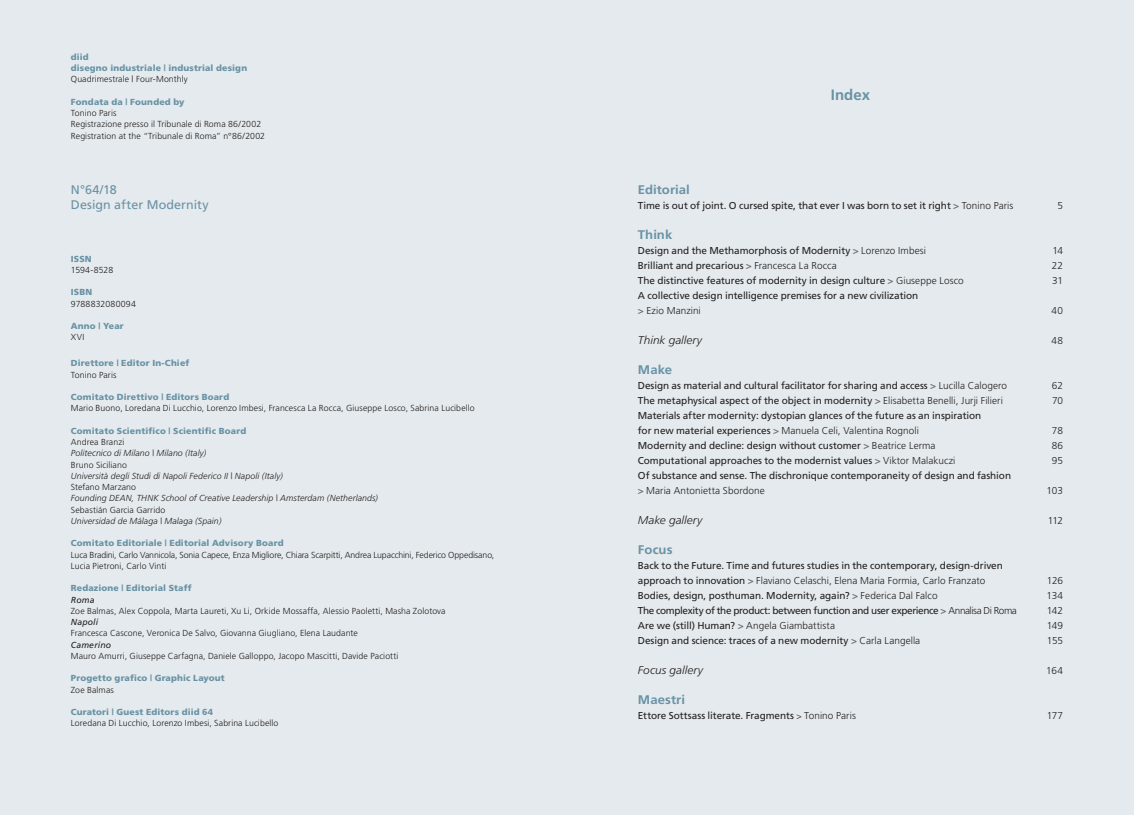
<style>
.page{position:relative;width:1134px;height:815px;background:#e4eaed}
.page>*{position:absolute;margin:0;border:0;box-sizing:border-box;transform-origin:0 0}
.t1{font:700 15px "Frutiger";color:#6992a5}
.t2{font:700 12.5px "Frutiger";letter-spacing:.005em;color:#6992a5;scale:1.05 1}
.t3{font:12.5px "Frutiger";letter-spacing:.005em;color:#6992a5}
.t4{font:italic 300 11.25px "Frutiger";letter-spacing:.005em;color:#231f20;scale:1.05 1}
.t5{font:10px/15px "Frutiger";letter-spacing:-.01em;color:#231f20}
.t6{font:300 10px "Frutiger";letter-spacing:.005em;color:#231f20}
.t7{font:10px "Frutiger";letter-spacing:-.035em;color:#231f20}
.t8{font:300 8.75px "Frutiger";letter-spacing:.01em;color:#231f20}
.t9{font:900 8.75px "Frutiger";letter-spacing:.015em;color:#6992a5}
.t10{font:italic 300 8.75px "Frutiger";letter-spacing:.01em;color:#231f20}
.t11{font:300 8.75px "Frutiger";letter-spacing:-.015em;color:#231f20}
.t12{font:italic 8.75px "Frutiger";letter-spacing:.015em;color:#231f20}
.s1{font-weight:700;color:#6c6d70}
.s2{font-weight:300}
.s3{font-weight:400}
.s4{font-weight:300;font-size:8.75px}
</style>
<div class="page">
<p class="t9" style="left:71px;top:51px;width:19px">diid</p>
<p class="t9" style="left:71px;top:63px;width:178px">disegno industriale | industrial design</p>
<p class="t8" style="left:71px;top:74px;width:118px">Quadrimestrale | Four-Monthly</p>
<p class="t9" style="left:71px;top:96px;width:115px">Fondata da | Founded by</p>
<p class="t8" style="left:71px;top:108px;width:47px">Tonino Paris</p>
<p class="t8" style="left:71px;top:119px;width:192px">Registrazione presso il Tribunale di Roma 86/2002</p>
<p class="t8" style="left:71px;top:131px;width:196px">Registration at the “Tribunale di Roma” n°86/2002</p>
<p class="t3" style="left:71px;top:182px;width:47px">N°64/18</p>
<p class="t3" style="left:71px;top:197px;width:139px">Design after Modernity</p>
<p class="t9" style="left:71px;top:253px;width:22px">ISSN</p>
<p class="t8" style="left:71px;top:265px;width:44px">1594-8528</p>
<p class="t9" style="left:71px;top:287px;width:23px">ISBN</p>
<p class="t8" style="left:71px;top:299px;width:67px">9788832080094</p>
<p class="t9" style="left:71px;top:321px;width:54px">Anno | Year</p>
<p class="t8" style="left:71px;top:332px;width:15px">XVI</p>
<p class="t9" style="left:71px;top:358px;width:120px">Direttore | Editor In-Chief</p>
<p class="t8" style="left:71px;top:370px;width:47px">Tonino Paris</p>
<p class="t9" style="left:71px;top:392px;width:160px">Comitato Direttivo | Editors Board</p>
<p class="t8" style="left:71px;top:403px;width:405px">Mario Buono, Loredana Di Lucchio, Lorenzo Imbesi, Francesca La Rocca, Giuseppe Losco, Sabrina Lucibello</p>
<p class="t9" style="left:71px;top:426px;width:177px">Comitato Scientifico | Scientific Board</p>
<p class="t8" style="left:71px;top:437px;width:55px">Andrea Branzi</p>
<p class="t10" style="left:71px;top:448px;width:137px">Politecnico di Milano | Milano (Italy)</p>
<p class="t8" style="left:71px;top:460px;width:58px">Bruno Siciliano</p>
<p class="t10" style="left:71px;top:471px;width:214px">Università degli Studi di Napoli Federico II | Napoli (Italy)</p>
<p class="t8" style="left:71px;top:482px;width:67px">Stefano Marzano</p>
<p class="t10" style="left:71px;top:493px;width:309px">Founding DEAN, THNK School of Creative Leadership | Amsterdam (Netherlands)</p>
<p class="t8" style="left:71px;top:505px;width:96px">Sebastián Garcia Garrido</p>
<p class="t10" style="left:71px;top:516px;width:152px">Universidad de Málaga | Malaga (Spain)</p>
<p class="t9" style="left:71px;top:538px;width:214px">Comitato Editoriale | Editorial Advisory Board</p>
<p class="t11" style="left:71px;top:550px;width:425px">Luca Bradini, Carlo Vannicola, Sonia Capece, Enza Migliore, Chiara Scarpitti, Andrea Lupacchini, Federico Oppedisano,</p>
<p class="t8" style="left:71px;top:561px;width:97px">Lucia Pietroni, Carlo Vinti</p>
<p class="t9" style="left:71px;top:583px;width:122px">Redazione | Editorial Staff</p>
<p class="t12" style="left:71px;top:594px;width:25px">Roma</p>
<p class="t8" style="left:71px;top:606px;width:376px">Zoe Balmas, Alex Coppola, Marta Laureti, Xu Li, Orkide Mossaffa, Alessio Paoletti, Masha Zolotova</p>
<p class="t12" style="left:71px;top:617px;width:29px">Napoli</p>
<p class="t8" style="left:71px;top:628px;width:288px">Francesca Cascone, Veronica De Salvo, Giovanna Giugliano, Elena Laudante</p>
<p class="t12" style="left:71px;top:639px;width:42px">Camerino</p>
<p class="t8" style="left:71px;top:651px;width:329px">Mauro Amurri, Giuseppe Carfagna, Daniele Galloppo, Jacopo Mascitti, Davide Paciotti</p>
<p class="t9" style="left:71px;top:673px;width:155px">Progetto grafico | Graphic Layout</p>
<p class="t8" style="left:71px;top:685px;width:45px">Zoe Balmas</p>
<p class="t9" style="left:71px;top:707px;width:144px">Curatori | Guest Editors diid 64</p>
<p class="t8" style="left:71px;top:718px;width:209px">Loredana Di Lucchio, Lorenzo Imbesi, Sabrina Lucibello</p>
<p class="t1" style="left:831px;top:86px;width:41px">Index</p>
<p class="t2" style="left:638px;top:182px;width:51px">Editorial</p>
<p class="t5" style="left:638px;top:198px;width:377px">Time is out of joint. O cursed spite, that ever I was born to set it right <span class="s1">&gt;</span> <span class="s2">Tonino Paris</span></p>
<p class="t2" style="left:638px;top:227px;width:34px">Think</p>
<p class="t5" style="left:638px;top:243px;width:290px">Design and the Methamorphosis of Modernity <span class="s1">&gt;</span> <span class="s2">Lorenzo Imbesi</span></p>
<p class="t5" style="left:638px;top:258px;width:200px">Brilliant and precarious <span class="s1">&gt;</span> <span class="s2">Francesca La Rocca</span></p>
<p class="t5" style="left:638px;top:273px;width:327px">The distinctive features of modernity in design culture <span class="s1">&gt;</span> <span class="s2">Giuseppe Losco</span></p>
<p class="t5" style="left:638px;top:288px;width:282px">A collective design intelligence premises for a new civilization</p>
<p class="t6" style="left:638px;top:304px;width:64px"><span class="s1">&gt;</span> Ezio Manzini</p>
<p class="t4" style="left:638px;top:333px;width:63px">Think gallery</p>
<p class="t2" style="left:638px;top:362px;width:34px">Make</p>
<p class="t5" style="left:638px;top:378px;width:371px">Design as material and cultural facilitator for sharing and access <span class="s1">&gt;</span> <span class="s2">Lucilla Calogero</span></p>
<p class="t5" style="left:638px;top:393px;width:367px">The metaphysical aspect of the object in modernity <span class="s1">&gt;</span> <span class="s2">Elisabetta Benelli, Jurji Filieri</span></p>
<p class="t5" style="left:638px;top:408px;width:345px">Materials after modernity: dystopian glances of the future as an inspiration</p>
<p class="t6" style="left:638px;top:424px;width:283px"><span class="s3">for new material experiences</span> <span class="s1">&gt;</span> Manuela Celi, Valentina Rognoli</p>
<p class="t5" style="left:638px;top:438px;width:299px">Modernity and decline: design without customer <span class="s1">&gt;</span> <span class="s2">Beatrice Lerma</span></p>
<p class="t5" style="left:638px;top:453px;width:319px">Computational approaches to the modernist values <span class="s1">&gt;</span> <span class="s2">Viktor Malakuczi</span></p>
<p class="t5" style="left:638px;top:468px;width:375px">Of substance and sense. The dischronique contemporaneity of design and fashion</p>
<p class="t6" style="left:638px;top:484px;width:128px"><span class="s1">&gt;</span> Maria Antonietta Sbordone</p>
<p class="t4" style="left:638px;top:513px;width:63px">Make gallery</p>
<p class="t2" style="left:638px;top:542px;width:35px">Focus</p>
<p class="t5" style="left:638px;top:558px;width:366px">Back to the Future. Time and futures studies in the contemporary, design-driven approach to innovation <span class="s1">&gt;</span> <span class="s2">Flaviano Celaschi, Elena Maria Formia, Carlo Franzato</span></p>
<p class="t5" style="left:638px;top:588px;width:301px">Bodies, design, posthuman. Modernity, again? <span class="s1">&gt;</span> <span class="s2">Federica Dal Falco</span></p>
<p class="t7" style="left:638px;top:604px;width:380px">The complexity of the product: between function and user experience <span class="s1">&gt;</span> <span class="s2">Annalisa Di Roma</span></p>
<p class="t5" style="left:638px;top:618px;width:199px">Are we (still) Human? <span class="s1">&gt;</span> <span class="s2">Angela Giambattista</span></p>
<p class="t5" style="left:638px;top:633px;width:284px">Design and science: traces of a new modernity <span class="s1">&gt;</span> <span class="s2">Carla Langella</span></p>
<p class="t4" style="left:638px;top:663px;width:64px">Focus gallery</p>
<p class="t2" style="left:638px;top:692px;width:46px">Maestri</p>
<p class="t5" style="left:638px;top:708px;width:219px">Ettore Sottsass literate. Fragments <span class="s4">&gt;</span> <span class="s2">Tonino Paris</span></p>
<p class="t6" style="left:1057px;top:200px;width:7px">5</p>
<p class="t6" style="left:1052px;top:244px;width:12px">14</p>
<p class="t6" style="left:1052px;top:259px;width:13px">22</p>
<p class="t6" style="left:1052px;top:274px;width:12px">31</p>
<p class="t6" style="left:1051px;top:304px;width:13px">40</p>
<p class="t6" style="left:1051px;top:334px;width:13px">48</p>
<p class="t6" style="left:1052px;top:379px;width:13px">62</p>
<p class="t6" style="left:1052px;top:394px;width:13px">70</p>
<p class="t6" style="left:1052px;top:424px;width:13px">78</p>
<p class="t6" style="left:1052px;top:439px;width:13px">86</p>
<p class="t6" style="left:1052px;top:454px;width:13px">95</p>
<p class="t6" style="left:1046px;top:484px;width:18px">103</p>
<p class="t6" style="left:1048px;top:514px;width:17px">112</p>
<p class="t6" style="left:1047px;top:574px;width:18px">126</p>
<p class="t6" style="left:1047px;top:589px;width:18px">134</p>
<p class="t6" style="left:1047px;top:604px;width:18px">142</p>
<p class="t6" style="left:1047px;top:619px;width:18px">149</p>
<p class="t6" style="left:1047px;top:634px;width:18px">155</p>
<p class="t6" style="left:1046px;top:664px;width:18px">164</p>
<p class="t6" style="left:1047px;top:709px;width:18px">177</p>
</div>
